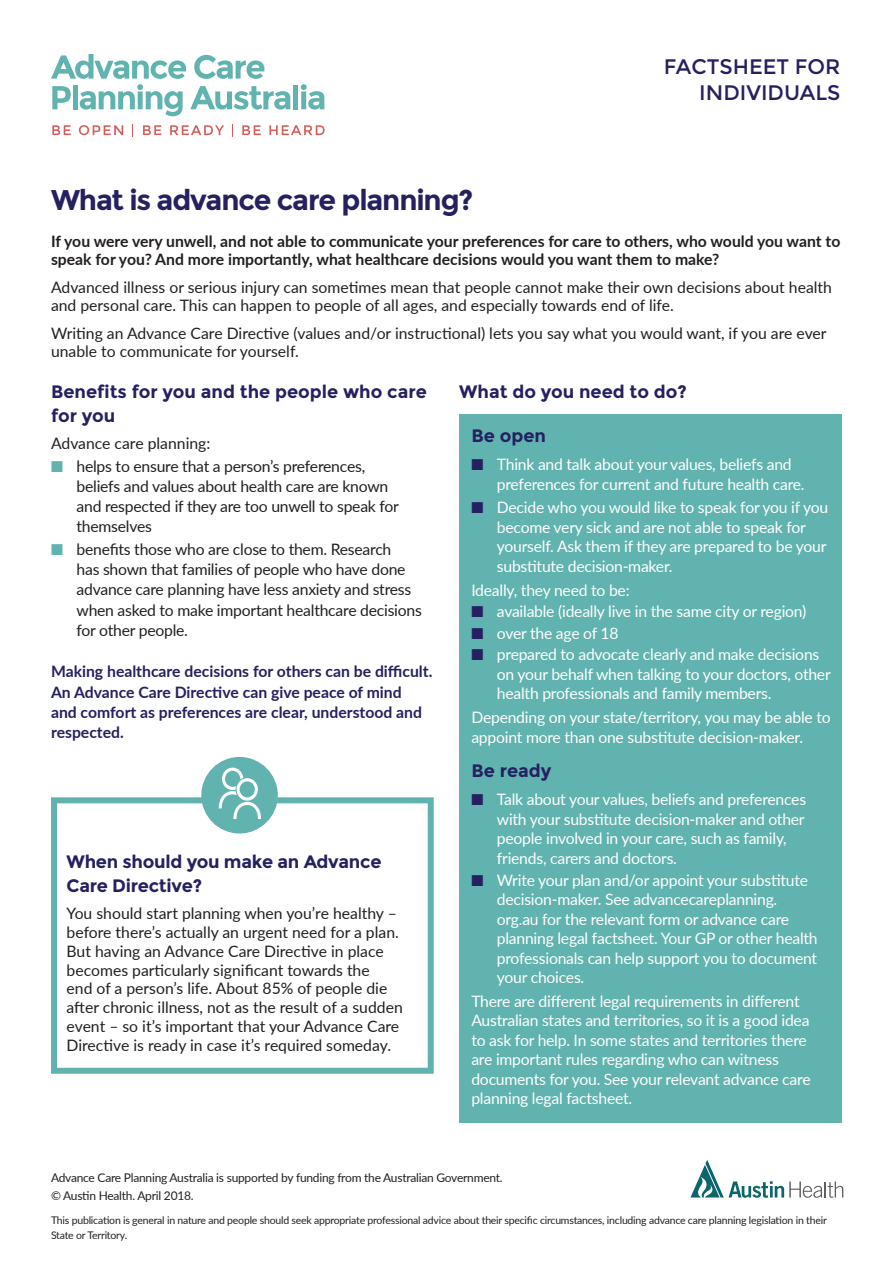
<style>
.page{position:relative;width:893px;height:1263px;background:#fff}
.page>*{position:absolute;margin:0;border:0;box-sizing:border-box;transform-origin:0 0}
.t1{font:700 28.5px "Montserrat";letter-spacing:-.04em;color:#252161}
.t2{font:21px/25.2px "Montserrat";color:#252161;text-align:right}
.Body{font:700 18px/24px "Montserrat";color:#252161}
.Body-2{font:15.75px/19.5px "Lato";letter-spacing:-.015em;color:#fff}
.Body-3{font:15.75px/18.8px "Lato";color:#231f20}
.Body-4{font:700 15.75px/18.8px "Lato";color:#231f20}
.Body-5{font:700 15.75px/20.2px "Lato";color:#252161}
.Body-6{font:12px "Lato";letter-spacing:-.02em;color:#231f20}
.Body-7{font:10.5px/15px "Lato";letter-spacing:-.02em;color:#231f20}
.s1{color:#60b3af}
.s2{color:#252161}
</style>
<div class="page">
<svg style="left:51px;top:54px;width:239px;height:62px"></svg>
<div style="left:293px;top:85px;width:5px;height:24px;background:#60b3af"></div>
<svg style="left:301px;top:84px;width:23px;height:26px"></svg>
<svg style="left:52px;top:125px;width:19px;height:10px"></svg>
<svg style="left:79px;top:125px;width:44px;height:10px"></svg>
<svg style="left:143px;top:125px;width:18px;height:10px"></svg>
<svg style="left:170px;top:125px;width:54px;height:10px"></svg>
<svg style="left:242px;top:125px;width:19px;height:10px"></svg>
<svg style="left:269px;top:125px;width:56px;height:10px"></svg>
<svg style="left:232px;top:124px;width:1px;height:13px"></svg>
<svg style="left:690px;top:1160px;width:153px;height:38px"></svg>
<div style="left:459px;top:415px;width:383px;height:708px;background:#60b3af"></div>
<div style="left:51px;top:797px;width:383px;height:277px;border:6px solid #60b3af"></div>
<div style="left:201px;top:757px;width:77px;height:76px;background:#61b3b0;border-radius:50%"></div>
<svg style="left:219px;top:768px;width:42px;height:51px"></svg>
<p class="t2" style="left:664px;top:55px;width:178px">FACTSHEET FOR<br>INDIVIDUALS</p>
<h1 class="t1" style="left:51px;top:183px;width:424px">What is advance care planning?</h1>
<p class="Body-4" style="left:51px;top:231px;width:791px">If you were very unwell, and not able to communicate your preferences for care to others, who would you want to speak for you? And more importantly, what healthcare decisions would you want them to make?</p>
<p class="Body-3" style="left:51px;top:277px;width:782px">Advanced illness or serious injury can sometimes mean that people cannot make their own decisions about health and personal care. This can happen to people of all ages, and especially towards end of life.</p>
<p class="Body-3" style="left:51px;top:323px;width:777px">Writing an Advance Care Directive (values and/or instructional) lets you say what you would want, if you are ever unable to communicate for yourself.</p>
<p class="Body" style="left:51px;top:380px;width:377px">Benefits for you and the people who care for you</p>
<p class="Body-3" style="left:51px;top:433px;width:161px">Advance care planning:</p>
<p class="Body-3" style="left:77px;top:455px;width:324px;line-height:20.2px;text-indent:-26px"><span class="s1">■</span> helps to ensure that a person’s preferences, beliefs and values about health care are known and respected if they are too unwell to speak for themselves</p>
<p class="Body-3" style="left:77px;top:538px;width:347px;line-height:20.2px;text-indent:-26px"><span class="s1">■</span> benefits those who are close to them. Research<br>has shown that families of people who have done advance care planning have less anxiety and stress when asked to make important healthcare decisions for other people.</p>
<p class="Body-5" style="left:51px;top:661px;width:383px">Making healthcare decisions for others can be difficult.<br>An Advance Care Directive can give peace of mind<br>and comfort as preferences are clear, understood and respected.</p>
<p class="Body" style="left:459px;top:380px;width:229px">What do you need to do?</p>
<p class="Body" style="left:471px;top:424px;width:76px">Be open</p>
<p class="Body-2" style="left:497px;top:454px;width:309px;text-indent:-26px"><span class="s2">■</span> Think and talk about your values, beliefs and preferences for current and future health care.</p>
<p class="Body-2" style="left:497px;top:497px;width:333px;text-indent:-26px"><span class="s2">■</span> Decide who you would like to speak for you if you become very sick and are not able to speak for yourself. Ask them if they are prepared to be your substitute decision-maker.</p>
<p class="Body-2" style="left:471px;top:579px;width:160px">Ideally, they need to be:</p>
<p class="Body-2" style="left:471px;top:601px;width:336px"><span class="s2">■</span> available (ideally live in the same city or region)</p>
<p class="Body-2" style="left:471px;top:623px;width:149px"><span class="s2">■</span> over the age of 18</p>
<p class="Body-2" style="left:497px;top:644px;width:335px;text-indent:-26px"><span class="s2">■</span> prepared to advocate clearly and make decisions on your behalf when talking to your doctors, other health professionals and family members.</p>
<p class="Body-2" style="left:471px;top:707px;width:361px">Depending on your state/territory, you may be able to appoint more than one substitute decision-maker.</p>
<p class="Body" style="left:471px;top:759px;width:82px">Be ready</p>
<p class="Body-2" style="left:497px;top:789px;width:311px;text-indent:-26px"><span class="s2">■</span> Talk about your values, beliefs and preferences with your substitute decision-maker and other people involved in your care, such as family, friends, carers and doctors.</p>
<p class="Body-2" style="left:497px;top:869px;width:322px;text-indent:-26px"><span class="s2">■</span> Write your plan and/or appoint your substitute decision-maker. See advancecareplanning. org.au for the relevant form or advance care planning legal factsheet. Your GP or other health professionals can help support you to document your choices.</p>
<p class="Body-2" style="left:471px;top:991px;width:341px">There are different legal requirements in different Australian states and territories, so it is a good idea to ask for help. In some states and territories there are important rules regarding who can witness documents for you. See your relevant advance care planning legal factsheet.</p>
<p class="Body" style="left:67px;top:850px;width:316px">When should you make an Advance<br>Care Directive?</p>
<p class="Body-3" style="left:67px;top:903px;width:338px">You should start planning when you’re healthy – before there’s actually an urgent need for a plan.<br>But having an Advance Care Directive in place becomes particularly significant towards the<br>end of a person’s life. About 85% of people die after chronic illness, not as the result of a sudden event – so it’s important that your Advance Care Directive is ready in case it’s required someday.</p>
<p class="Body-6" style="left:51px;top:1169px;width:453px">Advance Care Planning Australia is supported by funding from the Australian Government.</p>
<p class="Body-6" style="left:51px;top:1187px;width:144px">© Austin Health. April 2018.</p>
<p class="Body-7" style="left:51px;top:1212px;width:777px">This publication is general in nature and people should seek appropriate professional advice about their specific circumstances, including advance care planning legislation in their<br>State or Territory.</p>
</div>
